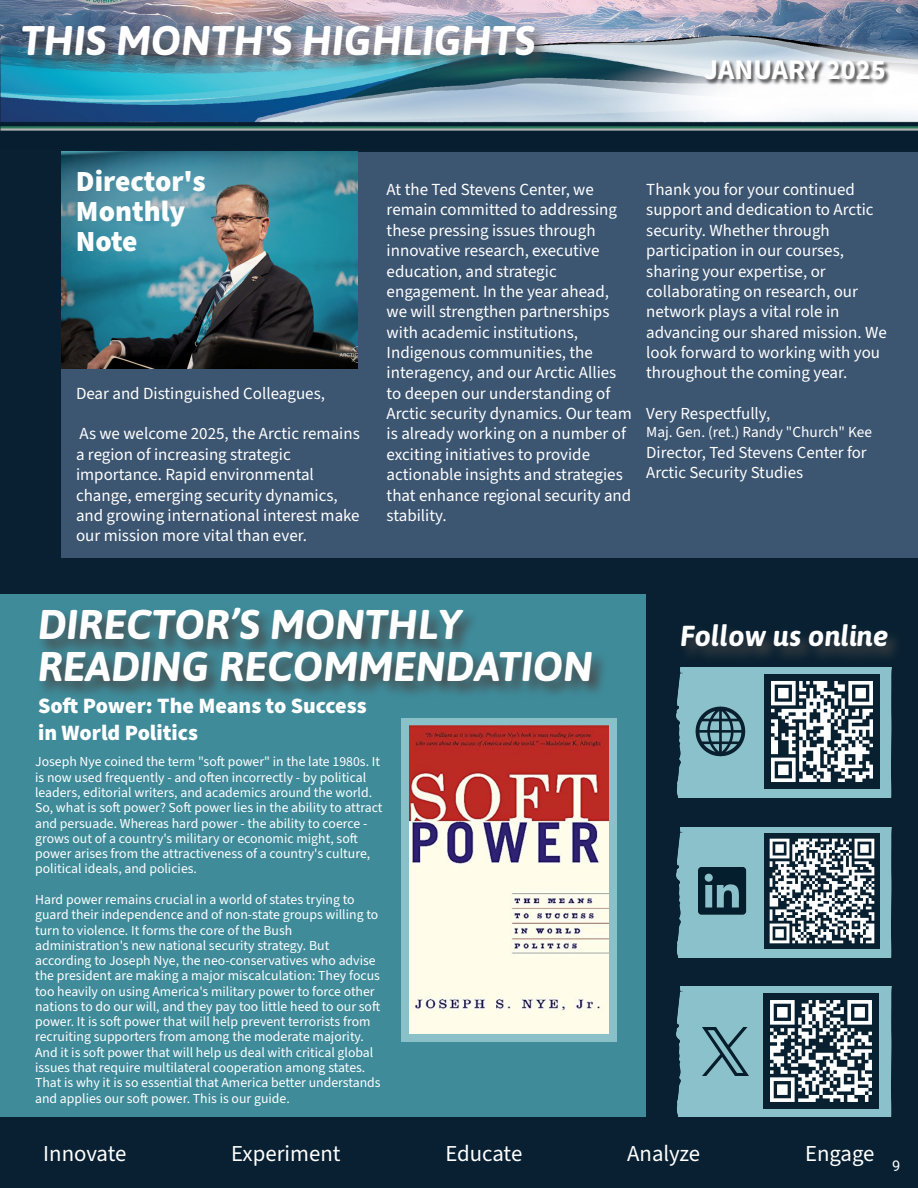
<style>
.page{position:relative;width:918px;height:1188px;background:#082031}
.page>*{position:absolute;margin:0;border:0;box-sizing:border-box;transform-origin:0 0}
.t1{font:italic 700 41.55px/41.5px "Asap";color:#fff}
.t2{font:italic 700 41.4px "Asap";color:#fff}
.t3{font:900 29.25px/30.2px "Source Sans 3";color:#fff}
.t4{font:italic 700 28.95px "Asap";color:#fff}
.t5{font:700 28.5px "Source Sans 3";color:#fff}
.t6{font:22.8px "Source Sans 3";color:#fff}
.t7{font:900 21.9px/26.8px "Source Sans 3";color:#fff}
.t8{font:16.95px/20.4px "Source Sans 3";color:#fff}
.t9{font:16.8px/20.2px "Source Sans 3";color:#fff}
.t10{font:15.3px "Source Sans 3";color:#fff}
.t11{font:14.7px "Heebo";color:#fff}
.t12{font:13.8px/15.3px "Source Sans 3";color:#fff}
</style>
<div class="page">
<img style="left:0;top:0;width:918px;height:131px">
<img style="left:671px;top:44px;width:247px;height:57px">
<div style="left:677px;top:986px;width:215px;height:130px;background:#8bc1cb"></div>
<div style="left:677px;top:681px;width:215px;height:117px;background:#8bc1cb"></div>
<img style="left:0;top:0;width:600px;height:96px">
<img style="left:694px;top:705px;width:53px;height:52px">
<img style="left:702px;top:1027px;width:47px;height:48px">
<img style="left:679px;top:631px;width:218px;height:50px">
<img style="left:765px;top:674px;width:114px;height:115px">
<img style="left:764px;top:994px;width:115px;height:114px">
<div style="left:61px;top:152px;width:857px;height:406px;background:#3c5571"></div>
<img style="left:61px;top:152px;width:296px;height:216px">
<div style="left:0;top:594px;width:646px;height:522px;background:#3f8b9a"></div>
<img style="left:42px;top:613px;width:636px;height:108px">
<div style="left:402px;top:718px;width:215px;height:323px;background:#8ac0c8"></div>
<img style="left:409px;top:726px;width:200px;height:308px">
<div style="left:677px;top:827px;width:215px;height:130px;background:#8bc1cb"></div>
<img style="left:698px;top:867px;width:49px;height:48px">
<img style="left:765px;top:834px;width:114px;height:114px">
<h2 class="t2" style="left:21px;top:12px;width:516px">THIS MONTH'S HIGHLIGHTS</h2>
<h3 class="t5" style="left:704px;top:51px;width:184px">JANUARY 2025</h3>
<h3 class="t3" style="left:76px;top:166px;width:131px">Director's<br>Monthly<br>Note</h3>
<p class="t8" style="left:76px;top:383px;width:251px">Dear and Distinguished Colleagues,</p>
<p class="t8" style="left:76px;top:424px;width:285px">As we welcome 2025, the Arctic remains a region of increasing strategic importance. Rapid environmental change, emerging security dynamics, and growing international interest make our mission more vital than ever.</p>
<p class="t8" style="left:387px;top:179px;width:247px">At the Ted Stevens Center, we remain committed to addressing these pressing issues through innovative research, executive education, and strategic engagement. In the year ahead, we will strengthen partnerships with academic institutions,<br>Indigenous communities, the interagency, and our Arctic Allies to deepen our understanding of<br>Arctic security dynamics. Our team is already working on a number of exciting initiatives to provide actionable insights and strategies that enhance regional security and stability.</p>
<p class="t8" style="left:646px;top:179px;width:242px">Thank you for your continued support and dedication to Arctic security. Whether through participation in our courses, sharing your expertise, or collaborating on research, our network plays a vital role in advancing our shared mission. We look forward to working with you throughout the coming year.</p>
<p class="t9" style="left:646px;top:403px;width:126px">Very Respectfully,</p>
<p class="t10" style="left:646px;top:423px;width:227px">Maj. Gen. (ret.) Randy "Church" Kee</p>
<p class="t9" style="left:646px;top:442px;width:222px">Director, Ted Stevens Center for<br>Arctic Security Studies</p>
<h1 class="t1" style="left:38px;top:602px;width:557px">DIRECTOR’S MONTHLY<br>READING RECOMMENDATION</h1>
<h3 class="t7" style="left:38px;top:692px;width:330px">Soft Power: The Means to Success in World Politics</h3>
<p class="t12" style="left:35px;top:754px;width:349px">Joseph Nye coined the term "soft power" in the late 1980s. It is now used frequently - and often incorrectly - by political leaders, editorial writers, and academics around the world.<br>So, what is soft power? Soft power lies in the ability to attract and persuade. Whereas hard power - the ability to coerce - grows out of a country's military or economic might, soft power arises from the attractiveness of a country's culture, political ideals, and policies.</p>
<p class="t12" style="left:35px;top:892px;width:347px">Hard power remains crucial in a world of states trying to guard their independence and of non-state groups willing to turn to violence. It forms the core of the Bush administration's new national security strategy. But according to Joseph Nye, the neo-conservatives who advise the president are making a major miscalculation: They focus too heavily on using America's military power to force other nations to do our will, and they pay too little heed to our soft power. It is soft power that will help prevent terrorists from recruiting supporters from among the moderate majority.<br>And it is soft power that will help us deal with critical global issues that require multilateral cooperation among states.<br>That is why it is so essential that America better understands and applies our soft power. This is our guide.</p>
<h3 class="t4" style="left:680px;top:616px;width:210px">Follow us online</h3>
<h3 class="t6" style="left:43px;top:1139px;width:85px">Innovate</h3>
<h3 class="t6" style="left:231px;top:1139px;width:111px">Experiment</h3>
<h3 class="t6" style="left:445px;top:1139px;width:78px">Educate</h3>
<h3 class="t6" style="left:627px;top:1139px;width:75px">Analyze</h3>
<h3 class="t6" style="left:805px;top:1139px;width:71px">Engage</h3>
<p class="t11" style="left:892px;top:1156px;width:10px">9</p>
</div>
